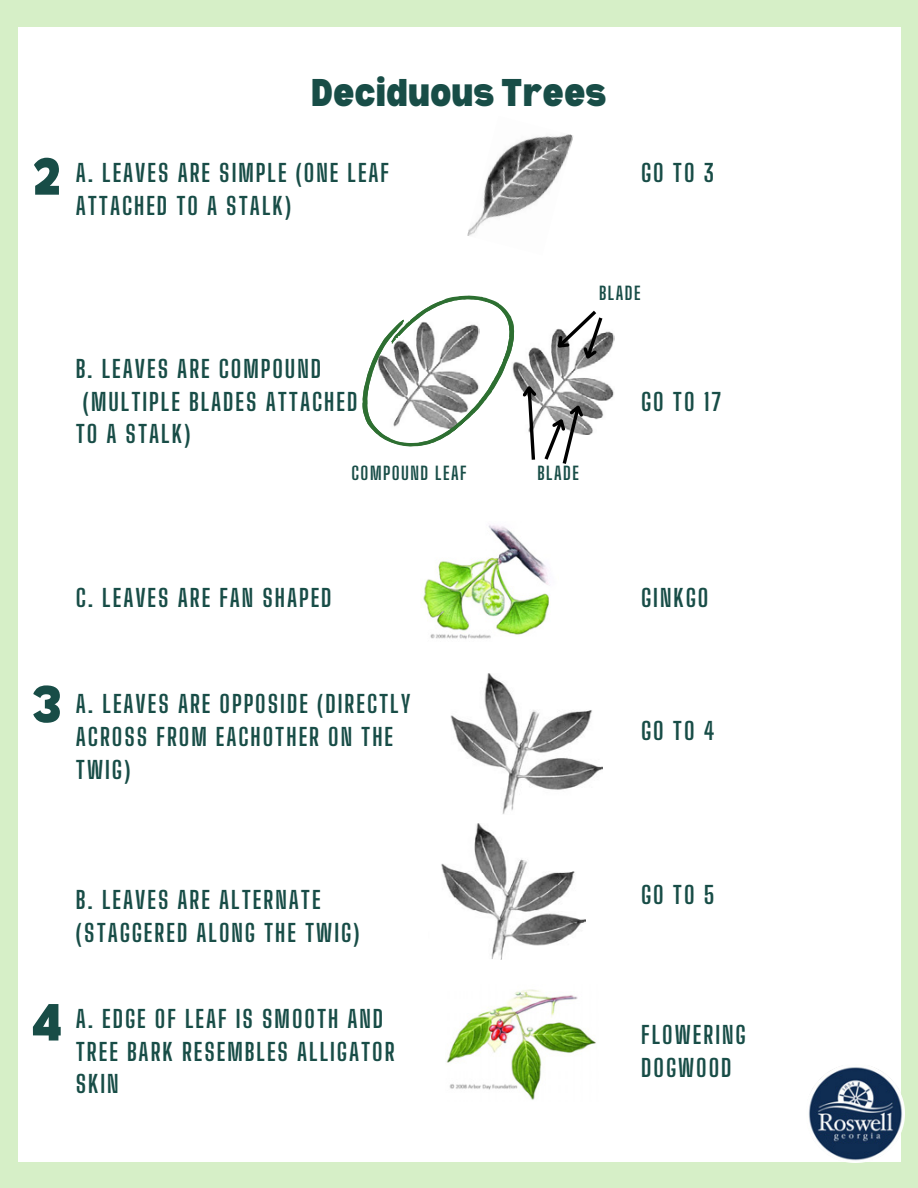
<style>
.page{position:relative;width:918px;height:1188px;background:#d6efc7}
.page>*{position:absolute;margin:0;border:0;box-sizing:border-box;transform-origin:0 0}
.t1{font:900 semi-condensed 51px "Bernoru";color:#184d47}
.t2{font:900 semi-condensed 37.8px "Bernoru";color:#184d47}
.t3{font:700 24px/32.7px "Big Shoulders Display";letter-spacing:.08em;color:#184d47}
.t4{font:700 18px "Big Shoulders Display";letter-spacing:.08em;color:#184d47}
</style>
<div class="page">
<div style="left:18px;top:27px;width:882px;height:1134px;background:#fff"></div>
<img style="left:421px;top:525px;width:128px;height:114px">
<img style="left:467px;top:134px;width:106px;height:102px">
<img style="left:450px;top:673px;width:153px;height:141px">
<img style="left:441px;top:824px;width:145px;height:136px">
<img style="left:446px;top:989px;width:150px;height:111px">
<img style="left:544px;top:331px;width:70px;height:103px">
<svg style="left:362px;top:295px;width:181px;height:152px"></svg>
<svg style="left:519px;top:382px;width:70px;height:82px"></svg>
<svg style="left:549px;top:310px;width:56px;height:55px"></svg>
<img style="left:806px;top:1064px;width:98px;height:98px">
<h2 class="t2" style="left:311px;top:71px;width:297px">Deciduous Trees</h2>
<p class="t1" style="left:33px;top:147px;width:30px">2</p>
<p class="t3" style="left:641px;top:157px;width:74px">GO TO 3</p>
<h1 class="t3" style="left:76px;top:157px;width:315px">A. LEAVES ARE SIMPLE (ONE LEAF<br>ATTACHED TO A STALK)</h1>
<h2 class="t4" style="left:599px;top:282px;width:43px">BLADE</h2>
<p class="t3" style="left:76px;top:353px;width:283px">B. LEAVES ARE COMPOUND (MULTIPLE BLADES ATTACHED<br>TO A STALK)</p>
<h2 class="t4" style="left:352px;top:462px;width:116px">COMPOUND LEAF</h2>
<h2 class="t4" style="left:537px;top:462px;width:43px">BLADE</h2>
<p class="t3" style="left:641px;top:385px;width:81px">GO TO 17</p>
<p class="t3" style="left:76px;top:581px;width:258px">C. LEAVES ARE FAN SHAPED</p>
<h2 class="t1" style="left:32px;top:675px;width:31px">3</h2>
<p class="t3" style="left:76px;top:688px;width:336px">A. LEAVES ARE OPPOSIDE (DIRECTLY<br>ACROSS FROM EACHOTHER ON THE<br>TWIG)</p>
<p class="t3" style="left:76px;top:884px;width:285px">B. LEAVES ARE ALTERNATE (STAGGERED ALONG THE TWIG)</p>
<h2 class="t1" style="left:31px;top:993px;width:33px">4</h2>
<p class="t3" style="left:76px;top:1003px;width:320px">A. EDGE OF LEAF IS SMOOTH AND<br>TREE BARK RESEMBLES ALLIGATOR<br>SKIN</p>
<h2 class="t3" style="left:641px;top:581px;width:69px">GINKGO</h2>
<p class="t3" style="left:641px;top:715px;width:75px">GO TO 4</p>
<p class="t3" style="left:641px;top:878px;width:75px">GO TO 5</p>
<p class="t3" style="left:641px;top:1019px;width:106px">FLOWERING<br>DOGWOOD</p>
</div>
